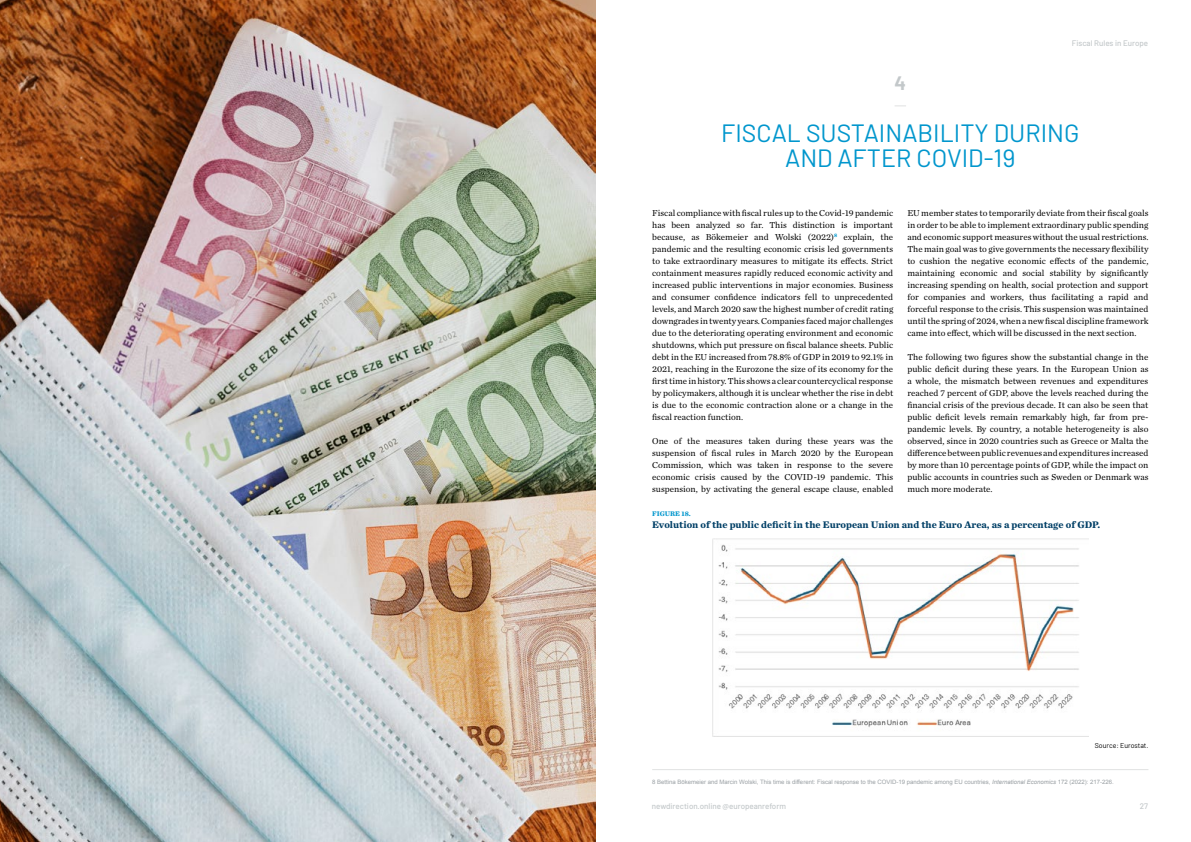
<style>
.page{position:relative;width:1191px;height:842px;background:#fff}
.page>*{position:absolute;margin:0;border:0;box-sizing:border-box;transform-origin:0 0}
.t1{font:25px/25px "Barlow";color:#0096cd;text-align:center}
.t2{font:700 19px "Barlow";color:#c3c8ca}
.t3{font:700 10px "Chronicle Text G1";color:#003f66}
.t4{font:9px/12px "Chronicle Text G1";color:#000;text-align:justify}
.t5{font:500 8px "Barlow";color:#c3c8ca}
.t6{font:7px "Barlow";color:#000}
.t7{font:700 7px "Chronicle Text G1";color:#0096cd}
.t8{font:6px "Arial";color:#9aa0a4}
.s1{font-style:italic}
</style>
<div class="page">
<hr style="left:652px;top:769px;width:496px;height:1px;background:#e0e2e2">
<img style="left:712px;top:539px;width:367px;height:197px">
<img style="left:0;top:0;width:595px;height:842px">
<p class="t5" style="left:1072px;top:38px;width:78px">Fiscal Rules in Europe</p>
<h2 class="t2" style="left:894px;top:69px;width:13px">4</h2>
<h1 class="t1" style="left:721px;top:118px;width:360px">FISCAL SUSTAINABILITY DURING<br>AND AFTER COVID-19</h1>
<p class="t4" style="left:652px;top:207px;width:242px">Fiscal compliance with fiscal rules up to the Covid-19 pandemic has been analyzed so far. This distinction is important because, as Bökemeier and Wolski (2022)<sup>8</sup> explain, the pandemic and the resulting economic crisis led governments to take extraordinary measures to mitigate its effects. Strict containment measures rapidly reduced economic activity and increased public interventions in major economies. Business and consumer confidence indicators fell to unprecedented levels, and March 2020 saw the highest number of credit rating downgrades in twenty years. Companies faced major challenges due to the deteriorating operating environment and economic shutdowns, which put pressure on fiscal balance sheets. Public debt in the EU increased from 78.8% of GDP in 2019 to 92.1% in 2021, reaching in the Eurozone the size of its economy for the first time in history. This shows a clear countercyclical response by policymakers, although it is unclear whether the rise in debt is due to the economic contraction alone or a change in the fiscal reaction function.</p>
<p class="t4" style="left:652px;top:434px;width:242px">One of the measures taken during these years was the suspension of fiscal rules in March 2020 by the European Commission, which was taken in response to the severe economic crisis caused by the COVID-19 pandemic. This suspension, by activating the general escape clause, enabled</p>
<p class="t4" style="left:907px;top:206px;width:242px">EU member states to temporarily deviate from their fiscal goals in order to be able to implement extraordinary public spending and economic support measures without the usual restrictions.<br>The main goal was to give governments the necessary flexibility to cushion the negative economic effects of the pandemic, maintaining economic and social stability by significantly increasing spending on health, social protection and support for companies and workers, thus facilitating a rapid and forceful response to the crisis. This suspension was maintained until the spring of 2024, when a new fiscal discipline framework came into effect, which will be discussed in the next section.</p>
<p class="t4" style="left:907px;top:350px;width:242px">The following two figures show the substantial change in the public deficit during these years. In the European Union as a whole, the mismatch between revenues and expenditures reached 7 percent of GDP, above the levels reached during the financial crisis of the previous decade. It can also be seen that public deficit levels remain remarkably high, far from pre&shy;pandemic levels. By country, a notable heterogeneity is also observed, since in 2020 countries such as Greece or Malta the difference between public revenues and expenditures increased by more than 10 percentage points of GDP, while the impact on public accounts in countries such as Sweden or Denmark was much more moderate.</p>
<p class="t7" style="left:652px;top:508px;width:40px">FIGURE 18.</p>
<p class="t3" style="left:652px;top:517px;width:450px">Evolution of the public deficit in the European Union and the Euro Area, as a percentage of GDP.</p>
<p class="t6" style="left:1094px;top:740px;width:55px">Source: Eurostat.</p>
<p class="t8" style="left:652px;top:778px;width:463px">8 Bettina Bökemeier and Marcin Wolski, This time is different: Fiscal response to the COVID-19 pandemic among EU countries, <span class="s1">International Economics</span> 172 (2022): 217-226.</p>
<p class="t5" style="left:652px;top:800px;width:136px">newdirection.online @europeanreform</p>
<p class="t5" style="left:1140px;top:800px;width:10px">27</p>
</div>
